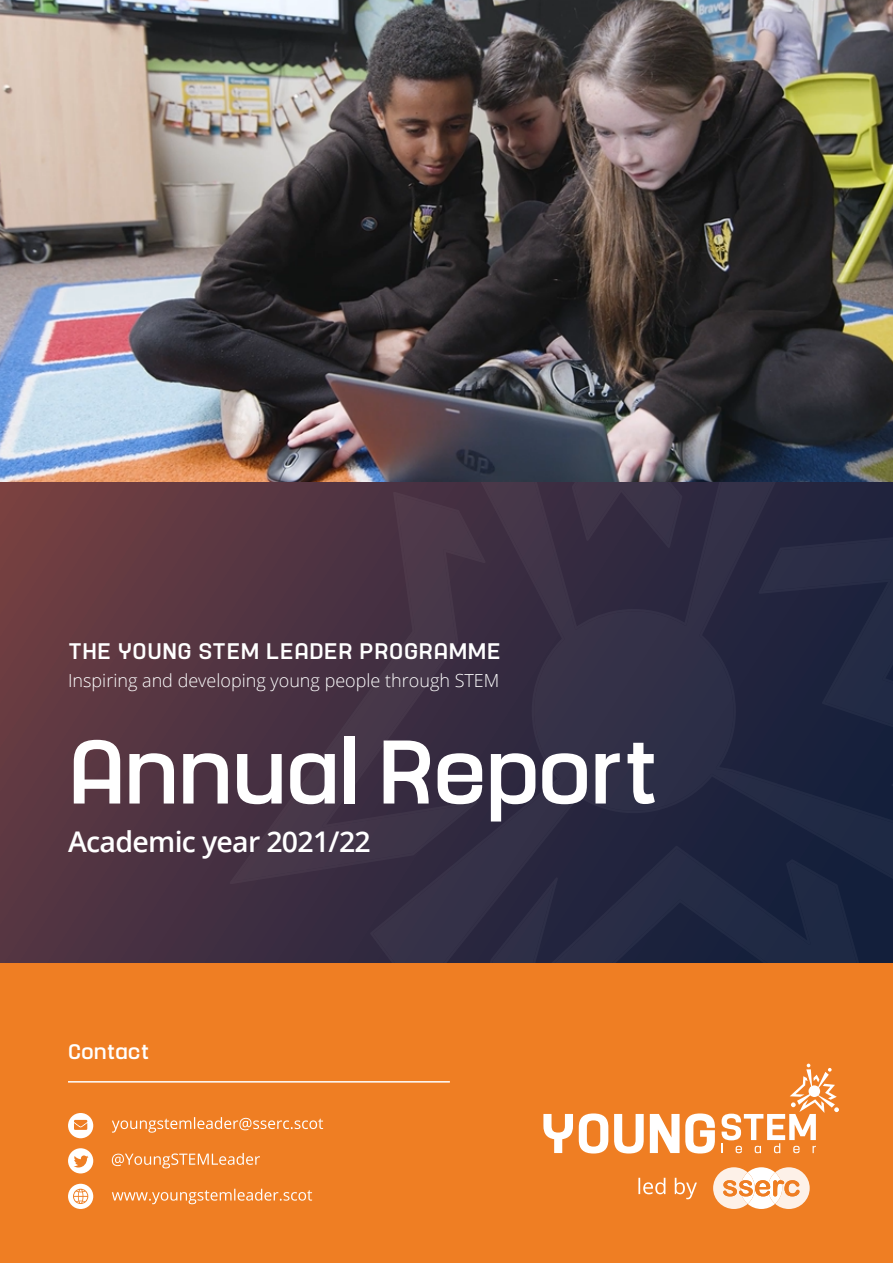
<style>
.page{position:relative;width:893px;height:1263px;background:#fff}
.page>*{position:absolute;margin:0;border:0;box-sizing:border-box;transform-origin:0 0}
.t1{font:500 90px "Yoshida Sans";letter-spacing:-.025em;color:#fff}
.t2{font:600 28.5px "Open Sans";letter-spacing:-.025em;color:#fff}
.t3{font:500 22.5px "Yoshida Sans";letter-spacing:.025em;color:#fff}
.t4{font:500 21px "Yoshida Sans";letter-spacing:-.005em;color:#fff}
.t5{font:300 18px "Open Sans";color:#fff}
</style>
<div class="page">
<svg style="left:0;top:481px;width:370px;height:482px;background:#583641"></svg>
<svg style="left:230px;top:492px;width:140px;height:392px;background:#493243"></svg>
<svg style="left:370px;top:481px;width:523px;height:482px;background:#2c2a42"></svg>
<div style="left:0;top:963px;width:893px;height:300px;background:#ef7e23"></div>
<svg style="left:721px;top:1063px;width:118px;height:90px"></svg>
<svg style="left:543px;top:1114px;width:30px;height:39px"></svg>
<svg style="left:579px;top:1113px;width:29px;height:40px"></svg>
<svg style="left:614px;top:1114px;width:30px;height:39px"></svg>
<svg style="left:650px;top:1114px;width:29px;height:39px"></svg>
<svg style="left:685px;top:1113px;width:30px;height:40px"></svg>
<svg style="left:713px;top:1167px;width:97px;height:42px"></svg>
<svg style="left:638px;top:1178px;width:59px;height:21px"></svg>
<hr style="left:68px;top:1081px;width:382px;height:1px;background:#fff">
<svg style="left:68px;top:1148px;width:25px;height:25px"></svg>
<div style="left:68px;top:1184px;width:25px;height:25px;background:#fff;border-radius:50%"></div>
<svg style="left:73px;top:1189px;width:15px;height:15px"></svg>
<div style="left:68px;top:1113px;width:25px;height:25px;background:#fff;border-radius:50%"></div>
<svg style="left:74px;top:1120px;width:13px;height:10px"></svg>
<svg style="left:112px;top:1117px;width:211px;height:16px"></svg>
<svg style="left:112px;top:1153px;width:148px;height:15px"></svg>
<svg style="left:112px;top:1189px;width:200px;height:15px"></svg>
<img style="left:0;top:0;width:893px;height:481px">
<p class="t3" style="left:68px;top:636px;width:434px">THE YOUNG STEM LEADER PROGRAMME</p>
<p class="t5" style="left:68px;top:668px;width:433px">Inspiring and developing young people through STEM</p>
<h1 class="t1" style="left:68px;top:712px;width:593px">Annual Report</h1>
<h2 class="t2" style="left:68px;top:822px;width:304px">Academic year 2021/22</h2>
<p class="t4" style="left:68px;top:1038px;width:83px">Contact</p>
</div>
